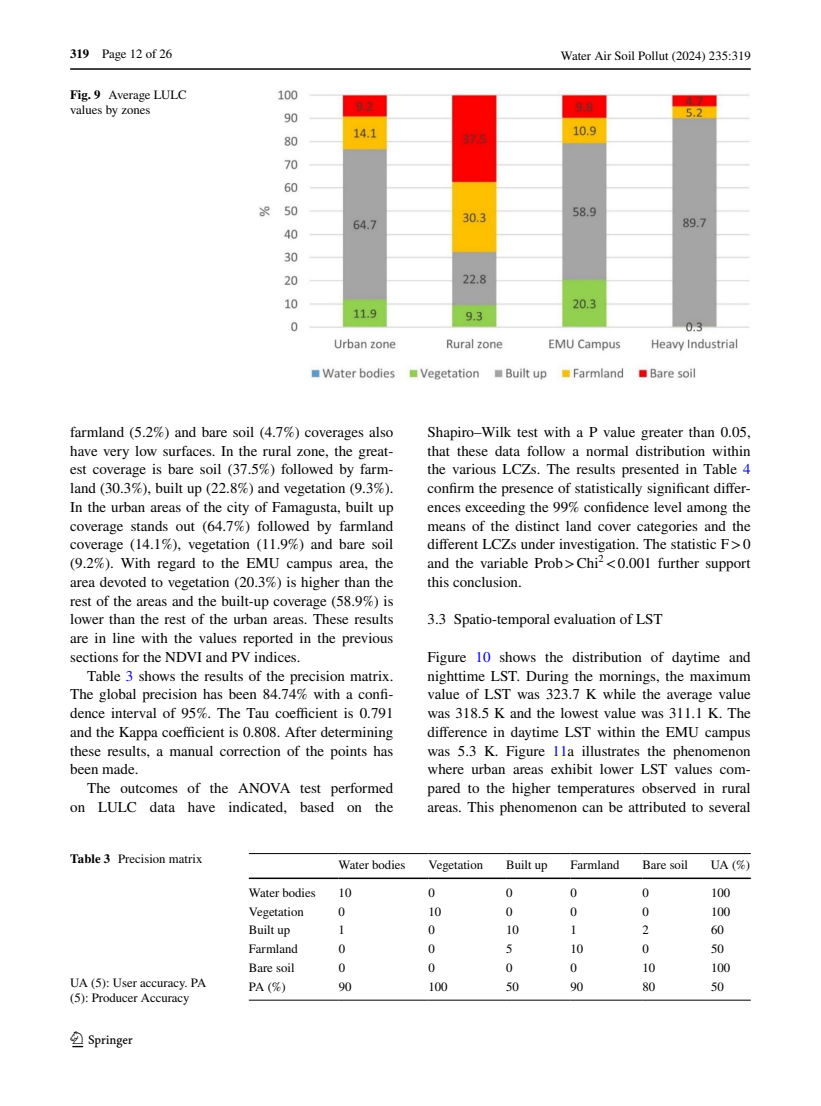
<style>
.page{position:relative;width:821px;height:1106px;background:#fff}
.page>*{position:absolute;margin:0;border:0;box-sizing:border-box;transform-origin:0 0}
.t1{font:22.5px "Springnew Regular 2";color:#000}
.t2{font:15px/18.8px "STIX";color:#000;text-align:justify}
.t3{font:12.75px/15px "STIX";color:#000}
.s1{font-weight:700}
.s2{color:#00f}
</style>
<div class="page">
<hr style="left:70px;top:68px;width:680px;height:2px;background:#000">
<img style="left:259px;top:90px;width:491px;height:290px">
<hr style="left:249px;top:853px;width:89px;height:1px;background:#000">
<hr style="left:249px;top:877px;width:89px;height:2px;background:#000">
<hr style="left:338px;top:853px;width:90px;height:1px;background:#000">
<hr style="left:338px;top:877px;width:90px;height:2px;background:#000">
<hr style="left:428px;top:853px;width:78px;height:1px;background:#000">
<hr style="left:428px;top:877px;width:78px;height:2px;background:#000">
<hr style="left:506px;top:853px;width:64px;height:1px;background:#000">
<hr style="left:506px;top:877px;width:64px;height:2px;background:#000">
<hr style="left:570px;top:853px;width:72px;height:1px;background:#000">
<hr style="left:570px;top:877px;width:72px;height:2px;background:#000">
<hr style="left:642px;top:853px;width:69px;height:1px;background:#000">
<hr style="left:642px;top:877px;width:69px;height:2px;background:#000">
<hr style="left:711px;top:853px;width:39px;height:1px;background:#000">
<hr style="left:711px;top:877px;width:39px;height:2px;background:#000">
<hr style="left:249px;top:999px;width:89px;height:1px;background:#000">
<hr style="left:338px;top:999px;width:90px;height:1px;background:#000">
<hr style="left:428px;top:999px;width:78px;height:1px;background:#000">
<hr style="left:506px;top:999px;width:64px;height:1px;background:#000">
<hr style="left:570px;top:999px;width:72px;height:1px;background:#000">
<hr style="left:642px;top:999px;width:69px;height:1px;background:#000">
<hr style="left:711px;top:999px;width:39px;height:1px;background:#000">
<p class="t3" style="left:70px;top:47px;width:104px"><span class="s1">319</span> Page 12 of 26</p>
<p class="t3" style="left:70px;top:88px;width:118px"><span class="s1">Fig. 9</span> Average LULC values by zones</p>
<p class="t3" style="left:561px;top:49px;width:191px">Water Air Soil Pollut (2024) 235:319</p>
<p class="t2" style="left:70px;top:423px;width:325px">farmland (5.2%) and bare soil (4.7%) coverages also have very low surfaces. In the rural zone, the great&shy;est coverage is bare soil (37.5%) followed by farm&shy;land (30.3%), built up (22.8%) and vegetation (9.3%).<br>In the urban areas of the city of Famagusta, built up coverage stands out (64.7%) followed by farmland coverage (14.1%), vegetation (11.9%) and bare soil (9.2%). With regard to the EMU campus area, the area devoted to vegetation (20.3%) is higher than the rest of the areas and the built-up coverage (58.9%) is lower than the rest of the urban areas. These results are in line with the values reported in the previous sections for the NDVI and PV indices.</p>
<p class="t2" style="left:70px;top:667px;width:325px;text-indent:17px">Table <span class="s2">3</span> shows the results of the precision matrix.<br>The global precision has been 84.74% with a confi&shy;dence interval of 95%. The Tau coefficient is 0.791 and the Kappa coefficient is 0.808. After determining these results, a manual correction of the points has been made.</p>
<p class="t2" style="left:70px;top:779px;width:325px;text-align:right">The outcomes of the ANOVA test performed on LULC data have indicated, based on the</p>
<p class="t2" style="left:427px;top:423px;width:325px">Shapiro–Wilk test with a P value greater than 0.05, that these data follow a normal distribution within the various LCZs. The results presented in Table <span class="s2">4 </span>confirm the presence of statistically significant differ&shy;ences exceeding the 99% confidence level among the means of the distinct land cover categories and the different LCZs under investigation. The statistic F&gt;0 and the variable Prob&gt; -Chi<sup>2</sup> &lt;0.001 further support this conclusion.</p>
<p class="t2" style="left:427px;top:611px;width:236px">3.3 Spatio‑temporal evaluation of LST</p>
<p class="t2" style="left:427px;top:648px;width:325px">Figure <span class="s2">10</span> shows the distribution of daytime and nighttime LST. During the mornings, the maximum value of LST was 323.7 K while the average value was 318.5 K and the lowest value was 311.1 K. The difference in daytime LST within the EMU campus was 5.3 K. Figure <span class="s2">11</span>a illustrates the phenomenon where urban areas exhibit lower LST values com&shy;pared to the higher temperatures observed in rural areas. This phenomenon can be attributed to several</p>
<p class="t3" style="left:70px;top:851px;width:134px"><span class="s1">Table 3</span> Precision matrix</p>
<p class="t3" style="left:70px;top:975px;width:138px">UA (5): User accuracy. PA (5): Producer Accuracy</p>
<h1 class="t1" style="left:72px;top:1031px;width:62px">1 3</h1>
<p class="t3" style="left:338px;top:857px;width:68px">Water bodies</p>
<p class="t3" style="left:428px;top:857px;width:56px">Vegetation</p>
<p class="t3" style="left:506px;top:857px;width:43px">Built up</p>
<p class="t3" style="left:570px;top:857px;width:50px">Farmland</p>
<p class="t3" style="left:642px;top:857px;width:47px">Bare soil</p>
<p class="t3" style="left:711px;top:857px;width:41px">UA (%)</p>
<p class="t3" style="left:249px;top:886px;width:68px">Water bodies</p>
<p class="t3" style="left:338px;top:886px;width:14px">10</p>
<p class="t3" style="left:428px;top:886px;width:8px">0</p>
<p class="t3" style="left:506px;top:886px;width:8px">0</p>
<p class="t3" style="left:570px;top:886px;width:8px">0</p>
<p class="t3" style="left:642px;top:886px;width:8px">0</p>
<p class="t3" style="left:711px;top:886px;width:21px">100</p>
<p class="t3" style="left:249px;top:904px;width:56px">Vegetation</p>
<p class="t3" style="left:338px;top:904px;width:8px">0</p>
<p class="t3" style="left:428px;top:904px;width:14px">10</p>
<p class="t3" style="left:506px;top:904px;width:8px">0</p>
<p class="t3" style="left:570px;top:904px;width:8px">0</p>
<p class="t3" style="left:642px;top:904px;width:8px">0</p>
<p class="t3" style="left:711px;top:904px;width:21px">100</p>
<p class="t3" style="left:249px;top:923px;width:43px">Built up</p>
<p class="t3" style="left:339px;top:923px;width:8px">1</p>
<p class="t3" style="left:428px;top:923px;width:8px">0</p>
<p class="t3" style="left:506px;top:923px;width:14px">10</p>
<p class="t3" style="left:570px;top:923px;width:8px">1</p>
<p class="t3" style="left:642px;top:923px;width:8px">2</p>
<p class="t3" style="left:711px;top:923px;width:14px">60</p>
<p class="t3" style="left:249px;top:942px;width:50px">Farmland</p>
<p class="t3" style="left:339px;top:942px;width:8px">0</p>
<p class="t3" style="left:428px;top:942px;width:8px">0</p>
<p class="t3" style="left:506px;top:942px;width:8px">5</p>
<p class="t3" style="left:570px;top:942px;width:14px">10</p>
<p class="t3" style="left:642px;top:942px;width:8px">0</p>
<p class="t3" style="left:711px;top:942px;width:14px">50</p>
<p class="t3" style="left:249px;top:961px;width:47px">Bare soil</p>
<p class="t3" style="left:339px;top:961px;width:8px">0</p>
<p class="t3" style="left:428px;top:961px;width:8px">0</p>
<p class="t3" style="left:506px;top:961px;width:8px">0</p>
<p class="t3" style="left:570px;top:961px;width:8px">0</p>
<p class="t3" style="left:642px;top:961px;width:14px">10</p>
<p class="t3" style="left:711px;top:961px;width:21px">100</p>
<p class="t3" style="left:249px;top:979px;width:38px">PA (%)</p>
<p class="t3" style="left:339px;top:979px;width:14px">90</p>
<p class="t3" style="left:428px;top:979px;width:21px">100</p>
<p class="t3" style="left:506px;top:979px;width:14px">50</p>
<p class="t3" style="left:570px;top:979px;width:14px">90</p>
<p class="t3" style="left:642px;top:979px;width:14px">80</p>
<p class="t3" style="left:711px;top:979px;width:14px">50</p>
</div>
